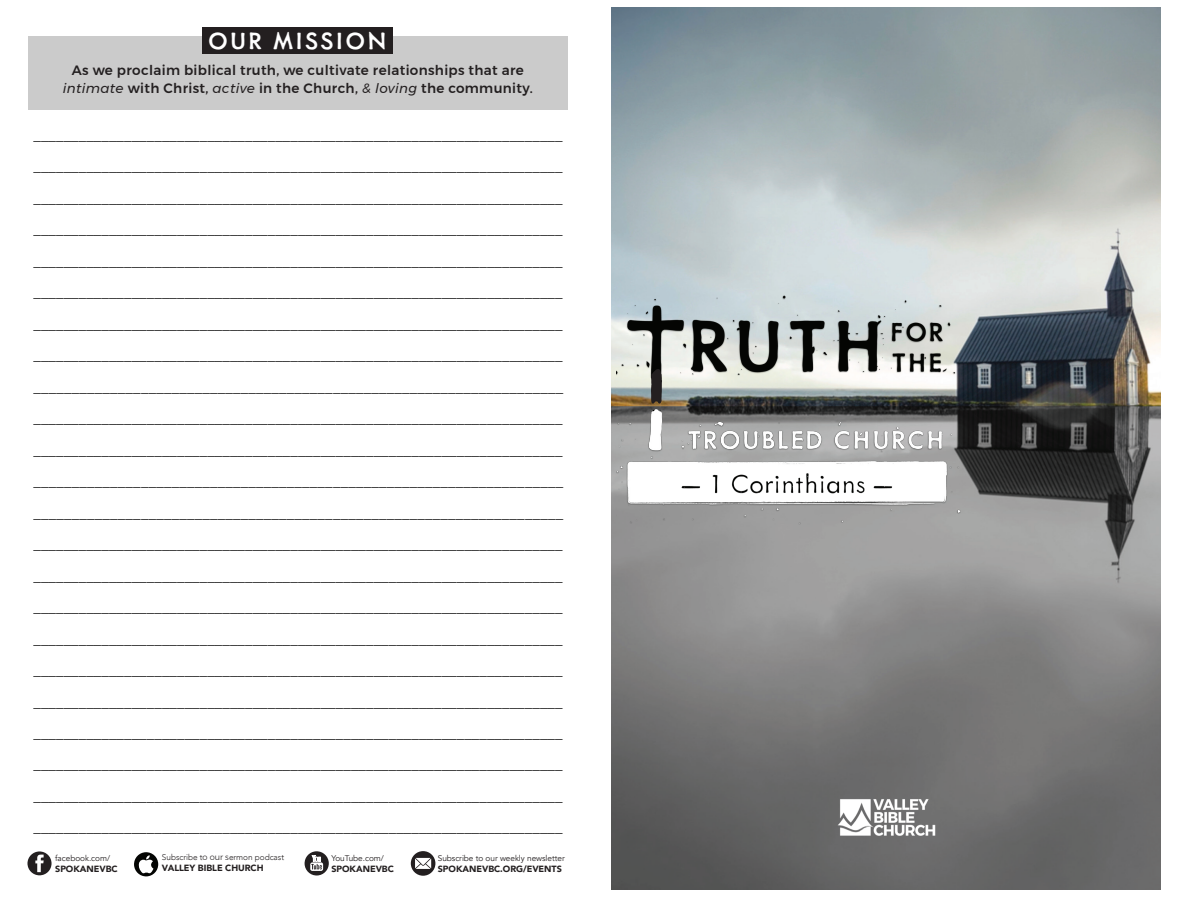
<style>
.page{position:relative;width:1188px;height:918px;background:#fff}
.page>*{position:absolute;margin:0;border:0;box-sizing:border-box;transform-origin:0 0}
.t1{font:500 27px "Metallophile Sp 8";letter-spacing:.075em;color:#fff}
.t2{font:15px/31.5px "Avenir";color:#000;text-align:justify}
.t3{font:500 13.5px/18px "Montserrat";letter-spacing:.025em;color:#231f20;text-align:center}
.t4{font:900 9px "Avenir";letter-spacing:-.005em;color:#231f20}
.t5{font:8.25px "Avenir";letter-spacing:-.005em;color:#231f20}
.t6{font:300 8.25px "Avenir";letter-spacing:-.005em;color:#231f20}
.s1{font-weight:400;font-style:italic}
.s2{font-family:"Montserrat"}
</style>
<div class="page">
<svg style="left:27px;top:851px;width:25px;height:24px"></svg>
<svg style="left:305px;top:851px;width:24px;height:25px"></svg>
<svg style="left:411px;top:851px;width:24px;height:25px"></svg>
<svg style="left:415px;top:858px;width:16px;height:11px"></svg>
<img style="left:611px;top:8px;width:549px;height:882px">
<img style="left:838px;top:799px;width:97px;height:36px">
<svg style="left:134px;top:852px;width:24px;height:24px"></svg>
<img style="left:616px;top:411px;width:498px;height:150px">
<img style="left:616px;top:249px;width:498px;height:130px">
<svg style="left:651px;top:369px;width:11px;height:69px"></svg>
<div style="left:28px;top:36px;width:540px;height:73px;background:#cbcbcb"></div>
<div style="left:202px;top:28px;width:190px;height:26px;background:#231f20"></div>
<h1 class="t1" style="left:208px;top:24px;width:180px">OUR MISSION</h1>
<p class="t3" style="left:63px;top:61px;width:472px">As we proclaim biblical truth, we cultivate relationships that are <span class="s1">intimate</span> with Christ, <span class="s1">active</span> in the Church, <span class="s1">&amp; loving</span> the community.</p>
<p class="t2" style="left:33px;top:119px;width:531px">______________________________________________________________________ ______________________________________________________________________ ______________________________________________________________________ ______________________________________________________________________ ______________________________________________________________________ ______________________________________________________________________ ______________________________________________________________________ ______________________________________________________________________ _____________________________________________________________________ ______________________________________________________________________ ______________________________________________________________________ _____________________________________________________________________ _____________________________________________________________________ ______________________________________________________________________ ______________________________________________________________________ ______________________________________________________________________ ______________________________________________________________________ ______________________________________________________________________ ______________________________________________________________________ ______________________________________________________________________ ______________________________________________________________________ ______________________________________________________________________ ______________________________________________________________________</p>
<p class="t5" style="left:55px;top:853px;width:56px">facebook.com/</p>
<p class="t4" style="left:55px;top:861px;width:64px">SPOKANEVBC</p>
<p class="t6" style="left:162px;top:853px;width:124px">Subscribe t<span class="s2">o our s</span>ermon podcast</p>
<p class="t4" style="left:162px;top:860px;width:103px">VALLEY BIBLE CHURCH</p>
<p class="t5" style="left:331px;top:853px;width:54px">YouTube.com/</p>
<p class="t4" style="left:331px;top:861px;width:64px">SPOKANEVBC</p>
<p class="t5" style="left:438px;top:854px;width:129px">Subscribe to our weekly newsletter</p>
<p class="t4" style="left:438px;top:861px;width:126px">SPOKANEVBC.ORG/EVENTS</p>
</div>
